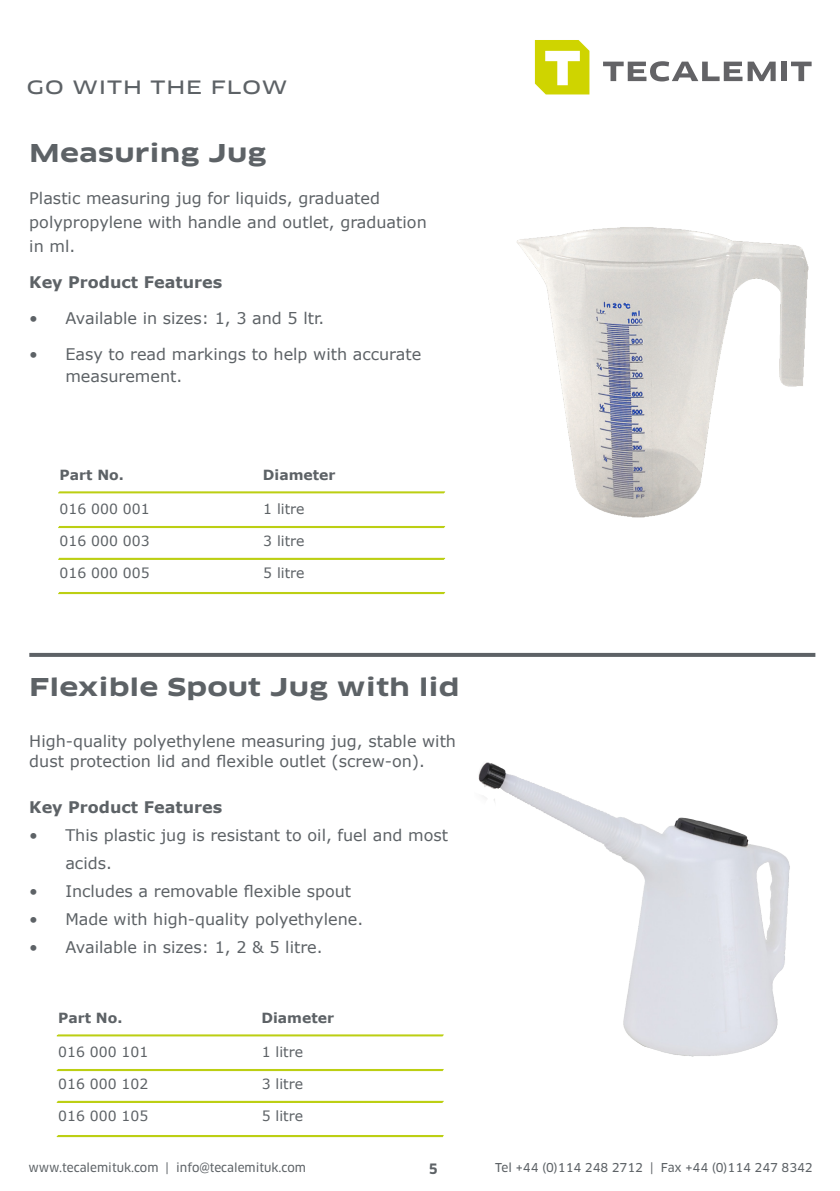
<style>
.page{position:relative;width:840px;height:1191px;background:#fff}
.page>*{position:absolute;margin:0;border:0;box-sizing:border-box;transform-origin:0 0}
.t1{font:700 24px "Clan OT Extd";color:#5d6266}
.t2{font:18px "Clan OT Extd News";letter-spacing:.025em;color:#5d6266}
.t3{font:16px/24px "Verdana";color:#5d6266}
.t4{font:700 16px "Verdana";color:#5d6266}
.t5{font:14px "Verdana";color:#5d6266}
.t6{font:700 14px "Verdana";color:#5d6266}
.t7{font:700 14px "Clan OT";color:#5d6266}
.t8{font:12px "Clan OT News";color:#5d6266}
</style>
<div class="page">
<svg style="left:29px;top:653px;width:785px;height:4px;fill:#5d6266"></svg>
<svg style="left:603px;top:61px;width:172px;height:20px"></svg>
<div style="left:780px;top:62px;width:6px;height:19px;background:#636366"></div>
<svg style="left:791px;top:62px;width:20px;height:19px"></svg>
<svg style="left:534px;top:40px;width:55px;height:54px"></svg>
<svg style="left:58px;top:491px;width:387px;height:3px"></svg>
<svg style="left:58px;top:526px;width:387px;height:2px"></svg>
<svg style="left:58px;top:592px;width:387px;height:2px"></svg>
<svg style="left:58px;top:557px;width:387px;height:3px"></svg>
<svg style="left:56px;top:1034px;width:388px;height:2px"></svg>
<svg style="left:56px;top:1069px;width:388px;height:2px"></svg>
<svg style="left:56px;top:1135px;width:388px;height:2px"></svg>
<svg style="left:56px;top:1100px;width:388px;height:3px"></svg>
<img style="left:517px;top:227px;width:292px;height:291px">
<img style="left:478px;top:762px;width:312px;height:295px">
<p class="t2" style="left:27px;top:77px;width:262px">GO WITH THE FLOW</p>
<p class="t1" style="left:29px;top:138px;width:238px">Measuring Jug</p>
<p class="t3" style="left:29px;top:186px;width:399px">Plastic measuring jug for liquids, graduated polypropylene with handle and outlet, graduation in ml.</p>
<p class="t4" style="left:29px;top:271px;width:194px">Key Product Features</p>
<p class="t3" style="left:29px;top:306px;width:296px">• Available in sizes: 1, 3 and 5 ltr.</p>
<p class="t3" style="left:65px;top:343px;width:357px;line-height:22px;text-indent:-36px">• Easy to read markings to help with accurate measurement.</p>
<p class="t6" style="left:60px;top:465px;width:66px">Part No.</p>
<p class="t6" style="left:263px;top:465px;width:74px">Diameter</p>
<p class="t5" style="left:60px;top:499px;width:91px">016 000 001</p>
<p class="t5" style="left:263px;top:499px;width:43px">1 litre</p>
<p class="t5" style="left:60px;top:531px;width:91px">016 000 003</p>
<p class="t5" style="left:263px;top:531px;width:43px">3 litre</p>
<p class="t5" style="left:60px;top:563px;width:91px">016 000 005</p>
<p class="t5" style="left:263px;top:563px;width:43px">5 litre</p>
<p class="t1" style="left:29px;top:672px;width:431px">Flexible Spout Jug with lid</p>
<p class="t3" style="left:29px;top:730px;width:428px;line-height:20px">High-quality polyethylene measuring jug, stable with dust protection lid and flexible outlet (screw-on).</p>
<p class="t4" style="left:29px;top:795px;width:194px">Key Product Features</p>
<p class="t3" style="left:65px;top:820px;width:384px;line-height:28px;text-indent:-36px">• This plastic jug is resistant to oil, fuel and most acids.</p>
<p class="t3" style="left:29px;top:878px;width:323px">• Includes a removable flexible spout</p>
<p class="t3" style="left:29px;top:906px;width:335px">• Made with high-quality polyethylene.</p>
<p class="t3" style="left:29px;top:934px;width:294px">• Available in sizes: 1, 2 &amp; 5 litre.</p>
<p class="t6" style="left:58px;top:1008px;width:66px">Part No.</p>
<p class="t6" style="left:261px;top:1008px;width:74px">Diameter</p>
<p class="t5" style="left:58px;top:1042px;width:91px">016 000 101</p>
<p class="t5" style="left:261px;top:1042px;width:43px">1 litre</p>
<p class="t5" style="left:58px;top:1074px;width:91px">016 000 102</p>
<p class="t5" style="left:261px;top:1074px;width:43px">3 litre</p>
<p class="t5" style="left:58px;top:1106px;width:91px">016 000 105</p>
<p class="t5" style="left:261px;top:1106px;width:43px">5 litre</p>
<p class="t8" style="left:28px;top:1160px;width:279px">www.tecalemituk.com | info@tecalemituk.com</p>
<p class="t8" style="left:495px;top:1160px;width:319px">Tel +44 (0)114 248 2712 | Fax +44 (0)114 247 8342</p>
<p class="t7" style="left:429px;top:1160px;width:10px">5</p>
</div>
